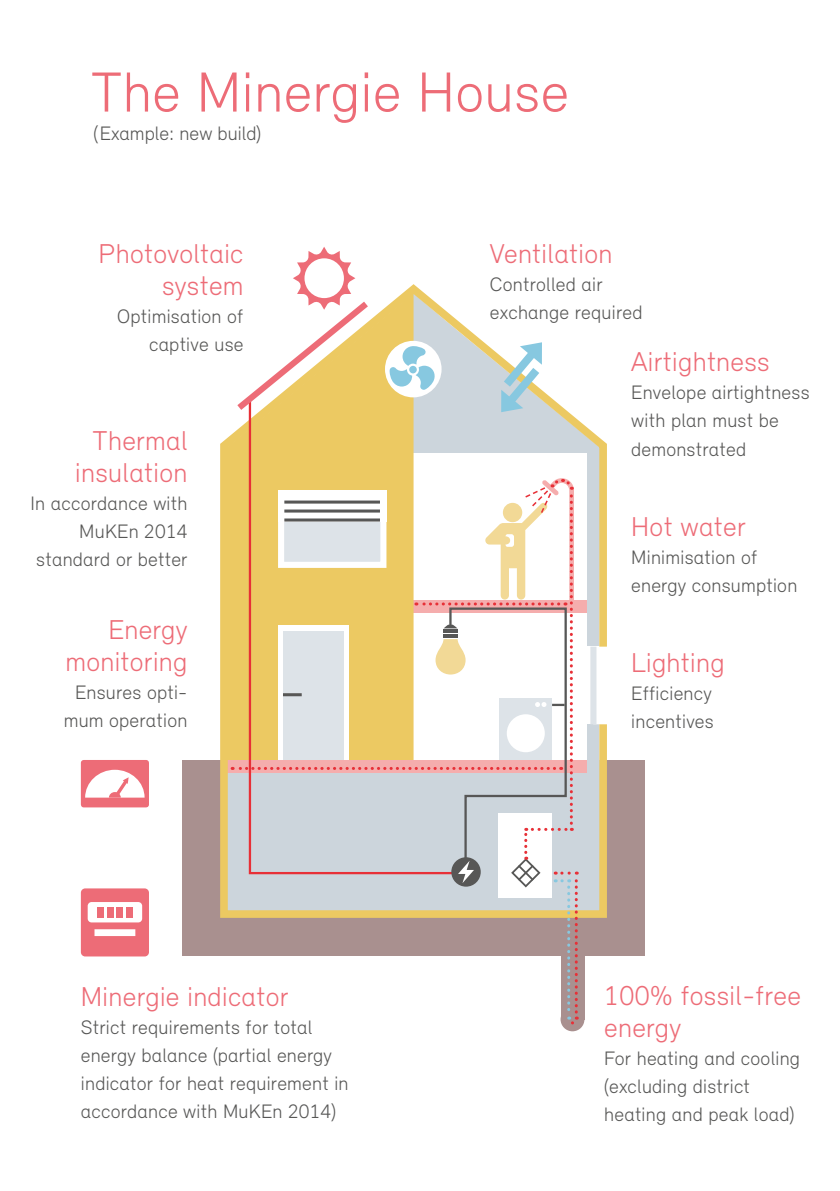
<style>
.page{position:relative;width:840px;height:1191px;background:#fff}
.page>*{position:absolute;margin:0;border:0;box-sizing:border-box;transform-origin:0 0}
.t1{font:300 58px "Relevant";letter-spacing:.01em;color:#ed6c77}
.t2{font:300 28px/32px "Relevant";letter-spacing:.01em;color:#ed6c77;text-align:right}
.t3{font:300 20px/28px "Relevant";letter-spacing:.01em;color:#575756}
</style>
<div class="page">
<div style="left:182px;top:760px;width:462px;height:196px;background:#a9908f"></div>
<div style="left:560px;top:1007px;width:24px;height:24px;background:#a9908f;border-radius:50%"></div>
<div style="left:560px;top:937px;width:24px;height:82px;background:#a9908f"></div>
<svg style="left:220px;top:284px;width:387px;height:634px"></svg>
<svg style="left:495px;top:342px;width:52px;height:70px"></svg>
<svg style="left:247px;top:397px;width:210px;height:80px"></svg>
<svg style="left:230px;top:247px;width:144px;height:169px"></svg>
<svg style="left:232px;top:477px;width:351px;height:547px"></svg>
<div style="left:81px;top:760px;width:68px;height:47px;background:#ed6c77"></div>
<svg style="left:85px;top:769px;width:59px;height:30px"></svg>
<svg style="left:81px;top:888px;width:68px;height:68px"></svg>
<div style="left:116px;top:906px;width:7px;height:11px;background:#ed6c77"></div>
<div style="left:126px;top:906px;width:6px;height:11px;background:#ed6c77"></div>
<div style="left:107px;top:906px;width:6px;height:11px;background:#ed6c77"></div>
<div style="left:97px;top:906px;width:7px;height:11px;background:#ed6c77"></div>
<h1 class="t1" style="left:91px;top:57px;width:479px">The Minergie House</h1>
<p class="t3" style="left:94px;top:118px;width:169px">(Example: new build)</p>
<h2 class="t2" style="left:99px;top:237px;width:146px">Photovoltaic system</h2>
<p class="t3" style="left:117px;top:302px;width:128px;text-align:right">Optimisation of captive use</p>
<h2 class="t2" style="left:75px;top:424px;width:114px">Thermal insulation</h2>
<p class="t3" style="left:31px;top:489px;width:158px;text-align:right">In accordance with<br>MuKEn 2014 standard or better</p>
<h2 class="t2" style="left:65px;top:612px;width:123px">Energy monitoring</h2>
<p class="t3" style="left:64px;top:677px;width:125px;text-align:center">Ensures opti&shy;mum operation</p>
<h2 class="t2" style="left:81px;top:979px;width:209px">Minergie indicator</h2>
<p class="t3" style="left:81px;top:1012px;width:269px">Strict requirements for total energy balance (partial energy indicator for heat requirement in accordance with MuKEn 2014)</p>
<h2 class="t2" style="left:489px;top:237px;width:124px">Ventilation</h2>
<p class="t3" style="left:489px;top:270px;width:154px">Controlled air exchange required</p>
<h2 class="t2" style="left:631px;top:345px;width:140px">Airtightness</h2>
<p class="t3" style="left:631px;top:378px;width:180px">Envelope airtightness with plan must be demonstrated</p>
<h2 class="t2" style="left:631px;top:509px;width:116px">Hot water</h2>
<p class="t3" style="left:631px;top:542px;width:167px">Minimisation of energy consumption</p>
<h2 class="t2" style="left:631px;top:645px;width:95px">Lighting</h2>
<p class="t3" style="left:631px;top:678px;width:84px">Efficiency incentives</p>
<h2 class="t2" style="left:604px;top:979px;width:198px;text-align:left">100% fossil-free energy</h2>
<p class="t3" style="left:604px;top:1044px;width:197px">For heating and cooling (excluding district heating and peak load)</p>
</div>
